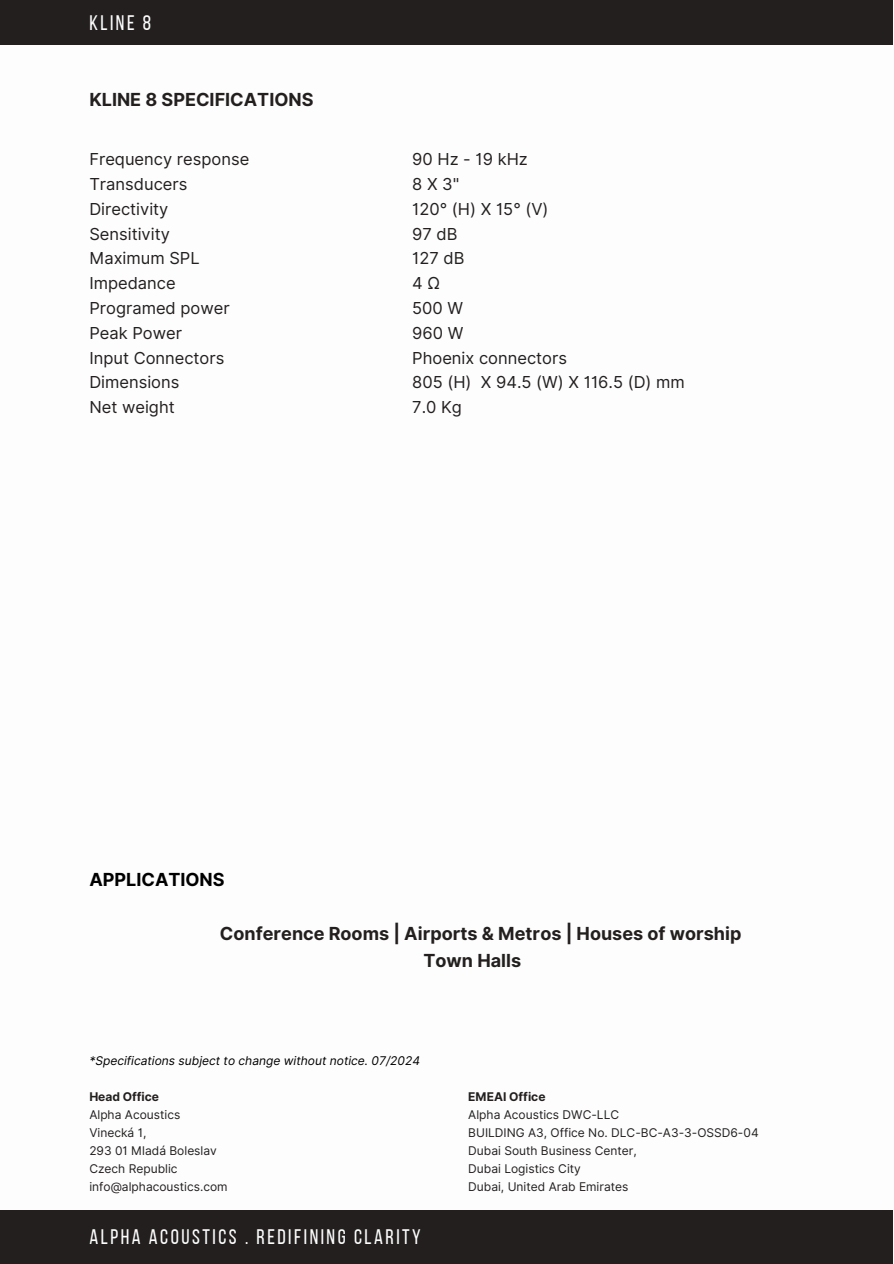
<style>
.page{position:relative;width:894px;height:1264px;background:#fff}
.page>*{position:absolute;margin:0;border:0;box-sizing:border-box;transform-origin:0 0}
.t1{font:21px "Bebas Neue";letter-spacing:.12em;color:#fdfdfd}
.t2{font:700 18px/27px "Inter";color:#231f1f}
.t3{font:700 18px "Inter";color:#000}
.t4{font:16.5px/24.8px "Inter";color:#231f1f}
.t5{font:12px "Inter";color:#231f1f}
.t6{font:italic 12px "Inter";color:#000}
.t7{font:700 12px "Inter";color:#231f1f}
</style>
<div class="page">
<div style="left:0;top:1209px;width:892px;height:54px;background:#231f1f"></div>
<div style="left:0;top:0;width:892px;height:45px;background:#231f1f"></div>
<h3 class="t1" style="left:89px;top:15px;width:63px">KLINE 8</h3>
<h1 class="t2" style="left:89px;top:86px;width:225px">KLINE 8 SPECIFICATIONS</h1>
<h3 class="t4" style="left:89px;top:147px;width:161px">Frequency response<br>Transducers<br>Directivity<br>Sensitivity<br>Maximum SPL<br>Impedance<br>Programed power<br>Peak Power<br>Input Connectors<br>Dimensions<br>Net weight</h3>
<h5 class="t4" style="left:412px;top:147px;width:274px">90 Hz - 19 kHz<br>8X3"<br>120° (H) X 15° (V)<br>97 dB<br>127 dB<br>4 Ω<br>500 W<br>960 W<br>Phoenix connectors<br>805 (H) X 94.5 (W) X 116.5 (D) mm<br>7.0 Kg</h5>
<h4 class="t3" style="left:89px;top:869px;width:137px">APPLICATIONS</h4>
<p class="t2" style="left:423px;top:920px;width:319px;text-indent:-203px">Conference Rooms | Airports &amp; Metros | Houses of worship<br>Town Halls</p>
<h2 class="t6" style="left:89px;top:1053px;width:332px">*Specifications subject to change without notice. 07/2024</h2>
<p class="t7" style="left:89px;top:1089px;width:71px">Head Office</p>
<p class="t5" style="left:89px;top:1107px;width:92px">Alpha Acoustics</p>
<p class="t5" style="left:89px;top:1125px;width:58px">Vinecká 1,</p>
<p class="t5" style="left:89px;top:1143px;width:129px">293 01 Mladá Boleslav</p>
<p class="t5" style="left:89px;top:1161px;width:90px">Czech Republic</p>
<p class="t5" style="left:89px;top:1179px;width:140px">info@alphacoustics.com</p>
<h5 class="t1" style="left:89px;top:1228px;width:333px">ALPHA ACOUSTICS . REDIFINING CLARITY</h5>
<p class="t7" style="left:468px;top:1089px;width:79px">EMEAI Office</p>
<p class="t5" style="left:468px;top:1107px;width:152px">Alpha Acoustics DWC-LLC</p>
<p class="t5" style="left:468px;top:1125px;width:292px">BUILDING A3, Office No. DLC-BC-A3-3-OSSD6-04</p>
<p class="t5" style="left:468px;top:1143px;width:170px">Dubai South Business Center,</p>
<p class="t5" style="left:468px;top:1161px;width:114px">Dubai Logistics City</p>
<p class="t5" style="left:468px;top:1179px;width:162px">Dubai, United Arab Emirates</p>
</div>
